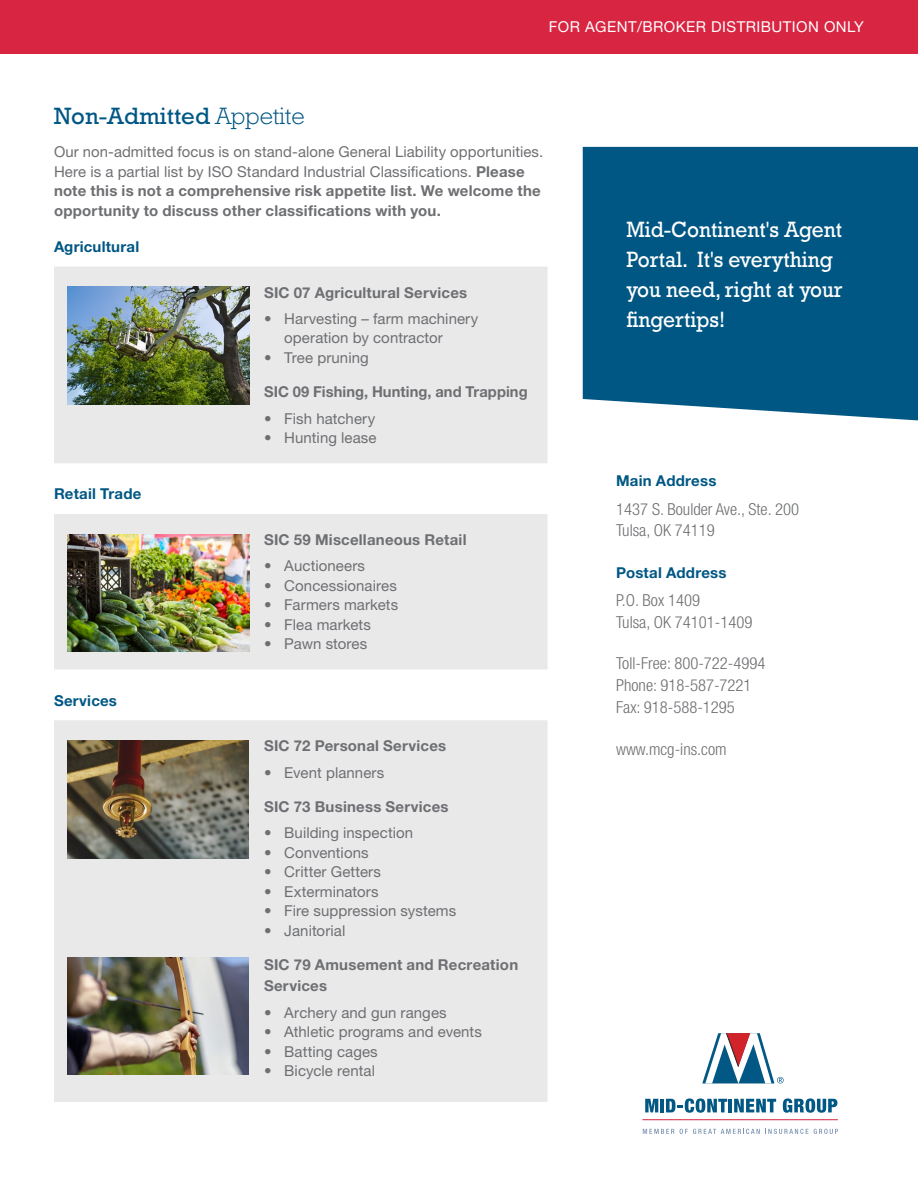
<style>
.page{position:relative;width:918px;height:1188px;background:#fff}
.page>*{position:absolute;margin:0;border:0;box-sizing:border-box;transform-origin:0 0}
.t1{font:24px "Rockwell Std";color:#015784}
.t2{font:22.5px/30px "Rockwell Std";color:#fff;scale:.93 1}
.t3{font:300 condensed 16.5px/21.6px "Helvetica Neue LT Std";color:#6e6f72}
.t4{font:15px/19.5px "Helvetica Neue LT Std";letter-spacing:.005em;color:#6e6f72}
.t5{font:700 15px/21px "Helvetica Neue LT Std";letter-spacing:.015em;color:#6e6f72}
.t6{font:700 15px "Helvetica Neue LT Std";letter-spacing:.015em;color:#015784}
.t7{font:15px "Helvetica Neue LT Std";letter-spacing:.03em;color:#fff}
.s1{font-weight:300}
.s2{font-weight:700}
</style>
<div class="page">
<svg style="left:645px;top:1099px;width:13px;height:13px"></svg>
<hr style="left:660px;top:1099px;width:4px;height:13px;background:#015884">
<svg style="left:666px;top:1098px;width:61px;height:15px"></svg>
<hr style="left:728px;top:1099px;width:4px;height:13px;background:#015884">
<svg style="left:734px;top:1099px;width:42px;height:13px"></svg>
<svg style="left:783px;top:1098px;width:54px;height:15px"></svg>
<svg style="left:702px;top:1033px;width:82px;height:50px"></svg>
<hr style="left:642px;top:1119px;width:196px;height:1px;background:#d82541">
<svg style="left:643px;top:1129px;width:31px;height:5px"></svg>
<svg style="left:680px;top:1129px;width:128px;height:5px"></svg>
<svg style="left:814px;top:1129px;width:24px;height:5px"></svg>
<div style="left:0;top:0;width:918px;height:54px;background:#d82541"></div>
<div style="left:54px;top:267px;width:494px;height:196px;background:#e9e9ea"></div>
<img style="left:68px;top:287px;width:181px;height:117px">
<div style="left:54px;top:514px;width:494px;height:156px;background:#e9e9ea"></div>
<img style="left:68px;top:534px;width:181px;height:118px">
<div style="left:54px;top:720px;width:494px;height:382px;background:#e9e9ea"></div>
<img style="left:68px;top:741px;width:180px;height:117px">
<img style="left:68px;top:957px;width:180px;height:118px">
<div style="left:583px;top:147px;width:335px;height:273px;background:#015784"></div>
<p class="t7" style="left:549px;top:18px;width:317px">FOR AGENT/BROKER DISTRIBUTION ONLY</p>
<h1 class="t1" style="left:54px;top:102px;width:252px">Non-Admitted <span class="s1">Appetite</span></h1>
<p class="t4" style="left:54px;top:142px;width:491px">Our non-admitted focus is on stand-alone General Liability opportunities.<br>Here is a partial list by ISO Standard Industrial Classifications. <span class="s2">Please note this is not a comprehensive risk appetite list. We welcome the opportunity to discuss other classifications with you.</span></p>
<p class="t6" style="left:54px;top:237px;width:87px">Agricultural</p>
<p class="t5" style="left:264px;top:281px;width:205px">SIC 07 Agricultural Services</p>
<p class="t4" style="left:284px;top:309px;width:196px;text-indent:-20px">• Harvesting – farm machinery operation by contractor</p>
<p class="t4" style="left:264px;top:348px;width:106px">• Tree pruning</p>
<p class="t5" style="left:264px;top:381px;width:265px">SIC 09 Fishing, Hunting, and Trapping</p>
<p class="t4" style="left:264px;top:408px;width:113px">• Fish hatchery</p>
<p class="t4" style="left:264px;top:428px;width:114px">• Hunting lease</p>
<p class="t6" style="left:54px;top:485px;width:89px">Retail Trade</p>
<p class="t6" style="left:54px;top:691px;width:65px">Services</p>
<p class="t5" style="left:264px;top:529px;width:204px">SIC 59 Miscellaneous Retail</p>
<p class="t4" style="left:264px;top:556px;width:103px">• Auctioneers</p>
<p class="t4" style="left:264px;top:575px;width:134px">• Concessionaires</p>
<p class="t4" style="left:264px;top:595px;width:136px">• Farmers markets</p>
<p class="t4" style="left:264px;top:614px;width:108px">• Flea markets</p>
<p class="t4" style="left:264px;top:634px;width:105px">• Pawn stores</p>
<p class="t5" style="left:264px;top:735px;width:184px">SIC 72 Personal Services</p>
<p class="t4" style="left:264px;top:762px;width:122px">• Event planners</p>
<p class="t5" style="left:264px;top:796px;width:186px">SIC 73 Business Services</p>
<p class="t4" style="left:264px;top:823px;width:151px">• Building inspection</p>
<p class="t4" style="left:264px;top:842px;width:106px">• Conventions</p>
<p class="t4" style="left:264px;top:862px;width:119px">• Critter Getters</p>
<p class="t4" style="left:264px;top:881px;width:116px">• Exterminators</p>
<p class="t4" style="left:264px;top:901px;width:194px">• Fire suppression systems</p>
<p class="t4" style="left:264px;top:920px;width:83px">• Janitorial</p>
<p class="t5" style="left:264px;top:954px;width:256px">SIC 79 Amusement and Recreation<br>Services</p>
<p class="t4" style="left:264px;top:1002px;width:184px">• Archery and gun ranges</p>
<p class="t4" style="left:264px;top:1022px;width:219px">• Athletic programs and events</p>
<p class="t4" style="left:264px;top:1041px;width:115px">• Batting cages</p>
<p class="t4" style="left:264px;top:1061px;width:113px">• Bicycle rental</p>
<h2 class="t2" style="left:626px;top:215px;width:234px">Mid-Continent's Agent<br>Portal. It's everything you need, right at your fingertips!</h2>
<p class="t6" style="left:616px;top:472px;width:102px">Main Address</p>
<p class="t3" style="left:616px;top:498px;width:184px">1437 S. Boulder Ave., Ste. 200<br>Tulsa, OK 74119</p>
<p class="t6" style="left:616px;top:563px;width:112px">Postal Address</p>
<p class="t3" style="left:616px;top:589px;width:138px">P.O. Box 1409<br>Tulsa, OK 74101-1409</p>
<p class="t3" style="left:616px;top:653px;width:151px">Toll-Free: 800-722-4994<br>Phone: 918-587-7221<br>Fax: 918-588-1295</p>
<p class="t3" style="left:616px;top:738px;width:112px">www.mcg-ins.com</p>
</div>
